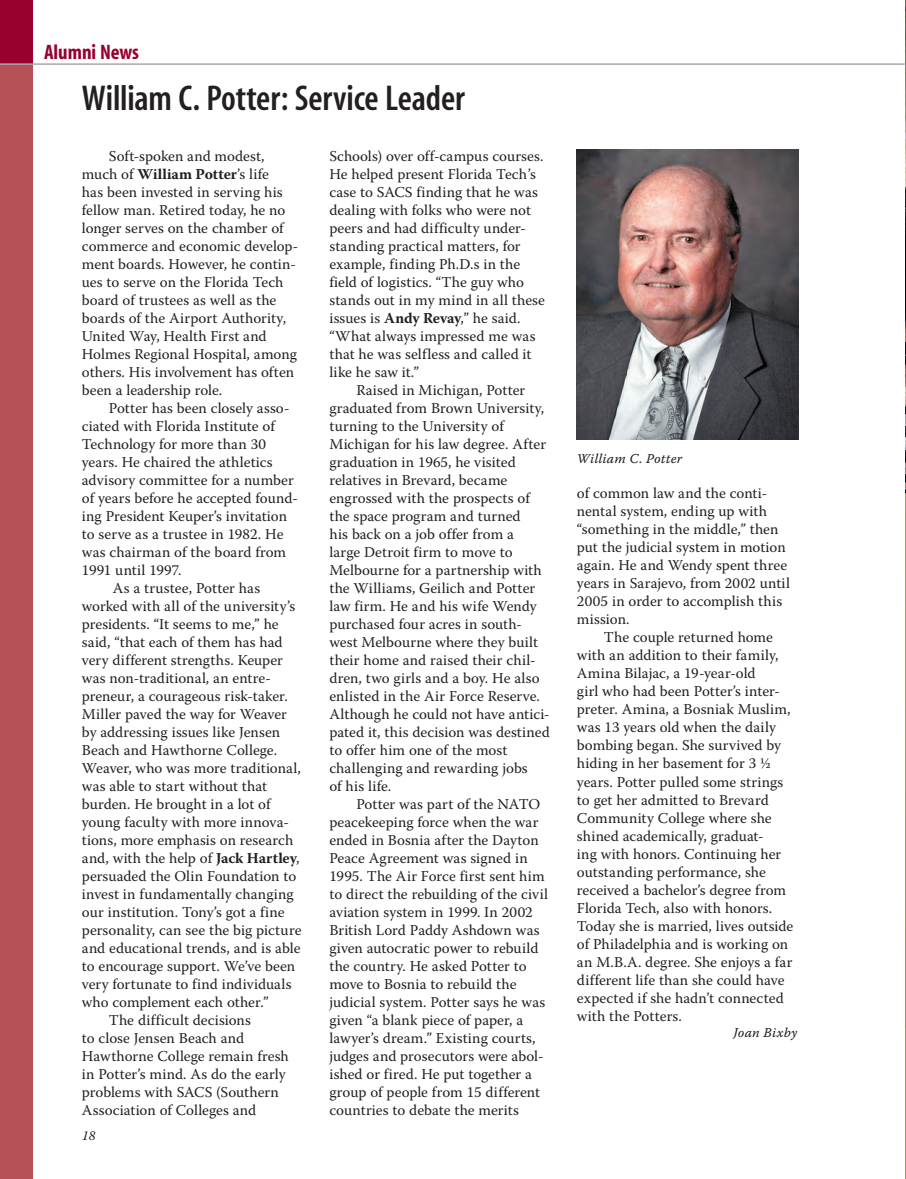
<style>
.page{position:relative;width:906px;height:1179px;background:#fff}
.page>*{position:absolute;margin:0;border:0;box-sizing:border-box;transform-origin:0 0}
.t1{font:600 condensed 36px "Myriad";letter-spacing:-.005em;color:#231f20}
.t2{font:700 condensed 21px "Myriad";color:#98012d}
.t3{font:15px/18px "Warnock Pro";letter-spacing:.005em;color:#231f20}
.t4{font:13.5px "Warnock Pro It Capt";letter-spacing:.01em;color:#231f20}
.t5{font:italic 13.5px "Warnock Pro";color:#231f20}
.s1{font-weight:700}
</style>
<div class="page">
<hr style="left:905px;top:1000px;width:1px;height:178px;background:#a29161">
<svg style="left:905px;top:492px;width:1px;height:535px"></svg>
<img style="left:905px;top:2px;width:1px;height:490px">
<div style="left:0;top:0;width:33px;height:1178px;background:#b45257"></div>
<div style="left:0;top:0;width:33px;height:64px;background:#98012d"></div>
<hr style="left:0;top:63px;width:906px;height:2px;background:#a8a9ad">
<img style="left:577px;top:149px;width:221px;height:291px">
<h2 class="t2" style="left:44px;top:41px;width:97px">Alumni News</h2>
<h1 class="t1" style="left:82px;top:80px;width:385px">William C. Potter: Service Leader</h1>
<p class="t3" style="left:329px;top:146px;width:217px">Schools) over off-campus courses.<br>He helped present Florida Tech’s case to SACS finding that he was dealing with folks who were not peers and had difficulty under&shy;standing practical matters, for example, finding Ph.D.s in the field of logistics. “The guy who stands out in my mind in all these issues is <span class="s1">Andy Revay</span>,” he said. “What always impressed me was that he was selfless and called it like he saw it.”</p>
<p class="t3" style="left:329px;top:380px;width:222px;text-indent:27px">Raised in Michigan, Potter graduated from Brown University, turning to the University of<br>Michigan for his law degree. After graduation in 1965, he visited relatives in Brevard, became engrossed with the prospects of the space program and turned<br>his back on a job offer from a<br>large Detroit firm to move to<br>Melbourne for a partnership with the Williams, Geilich and Potter law firm. He and his wife Wendy purchased four acres in south&shy;west Melbourne where they built their home and raised their chil&shy;dren, two girls and a boy. He also enlisted in the Air Force Reserve.<br>Although he could not have antici&shy;pated it, this decision was destined to offer him one of the most challenging and rewarding jobs<br>of his life.</p>
<p class="t3" style="left:329px;top:794px;width:220px;text-indent:27px">Potter was part of the NATO peacekeeping force when the war ended in Bosnia after the Dayton<br>Peace Agreement was signed in<br>1995. The Air Force first sent him to direct the rebuilding of the civil aviation system in 1999. In 2002<br>British Lord Paddy Ashdown was given autocratic power to rebuild the country. He asked Potter to move to Bosnia to rebuild the judicial system. Potter says he was given “a blank piece of paper, a lawyer’s dream.” Existing courts, judges and prosecutors were abol&shy;ished or fired. He put together a group of people from 15 different countries to debate the merits</p>
<p class="t3" style="left:82px;top:146px;width:218px;text-indent:27px">Soft-spoken and modest, much of <span class="s1">William Potter</span>’s life<br>has been invested in serving his fellow man. Retired today, he no longer serves on the chamber of commerce and economic develop&shy;ment boards. However, he contin&shy;ues to serve on the Florida Tech board of trustees as well as the boards of the Airport Authority,<br>United Way, Health First and<br>Holmes Regional Hospital, among others. His involvement has often been a leadership role.</p>
<p class="t3" style="left:109px;top:398px;width:182px">Potter has been closely asso-</p>
<p class="t3" style="left:82px;top:416px;width:194px">ciated with Florida Institute of</p>
<p class="t3" style="left:82px;top:434px;width:186px">Technology for more than 30</p>
<p class="t3" style="left:82px;top:452px;width:192px">years. He chaired the athletics</p>
<p class="t3" style="left:82px;top:470px;width:213px">advisory committee for a number</p>
<p class="t3" style="left:82px;top:488px;width:217px">of years before he accepted found-</p>
<p class="t3" style="left:82px;top:506px;width:207px">ing President Keuper’s invitation</p>
<p class="t3" style="left:82px;top:524px;width:203px">to serve as a trustee in 1982. He</p>
<p class="t3" style="left:82px;top:542px;width:206px">was chairman of the board from</p>
<p class="t3" style="left:82px;top:560px;width:101px">1991 until 1997.</p>
<p class="t3" style="left:113px;top:578px;width:149px">As a trustee, Potter has</p>
<p class="t3" style="left:82px;top:596px;width:215px">worked with all of the university’s</p>
<p class="t3" style="left:82px;top:614px;width:198px">presidents. “It seems to me,” he</p>
<p class="t3" style="left:82px;top:632px;width:202px">said, “that each of them has had</p>
<p class="t3" style="left:82px;top:650px;width:203px">very different strengths. Keuper</p>
<p class="t3" style="left:82px;top:668px;width:190px">was non-traditional, an entre-</p>
<p class="t3" style="left:82px;top:686px;width:208px">preneur, a courageous risk-taker.</p>
<p class="t3" style="left:82px;top:704px;width:207px">Miller paved the way for Weaver</p>
<p class="t3" style="left:82px;top:722px;width:200px">by addressing issues like Jensen</p>
<p class="t3" style="left:82px;top:740px;width:197px">Beach and Hawthorne College.</p>
<p class="t3" style="left:82px;top:758px;width:220px">Weaver, who was more traditional,</p>
<p class="t3" style="left:82px;top:776px;width:187px">was able to start without that</p>
<p class="t3" style="left:82px;top:794px;width:190px">burden. He brought in a lot of</p>
<p class="t3" style="left:82px;top:812px;width:208px">young faculty with more innova-</p>
<p class="t3" style="left:82px;top:830px;width:213px">tions, more emphasis on research</p>
<p class="t3" style="left:82px;top:848px;width:219px">and, with the help of <span class="s1">Jack Hartley</span>,</p>
<p class="t3" style="left:82px;top:866px;width:216px">persuaded the Olin Foundation to</p>
<p class="t3" style="left:82px;top:884px;width:213px">invest in fundamentally changing</p>
<p class="t3" style="left:82px;top:902px;width:204px">our institution. Tony’s got a fine</p>
<p class="t3" style="left:82px;top:920px;width:221px">personality, can see the big picture</p>
<p class="t3" style="left:82px;top:938px;width:220px">and educational trends, and is able</p>
<p class="t3" style="left:82px;top:956px;width:215px">to encourage support. We’ve been</p>
<p class="t3" style="left:82px;top:974px;width:211px">very fortunate to find individuals</p>
<p class="t3" style="left:82px;top:992px;width:188px">who complement each other.”</p>
<p class="t3" style="left:109px;top:1010px;width:144px">The difficult decisions</p>
<p class="t3" style="left:82px;top:1028px;width:164px">to close Jensen Beach and</p>
<p class="t3" style="left:82px;top:1046px;width:208px">Hawthorne College remain fresh</p>
<p class="t3" style="left:82px;top:1064px;width:205px">in Potter’s mind. As do the early</p>
<p class="t3" style="left:82px;top:1082px;width:198px">problems with SACS (Southern</p>
<p class="t3" style="left:82px;top:1100px;width:176px">Association of Colleges and</p>
<p class="t5" style="left:82px;top:1127px;width:15px">18</p>
<p class="t4" style="left:577px;top:450px;width:107px">William C. Potter</p>
<p class="t3" style="left:577px;top:484px;width:214px">of common law and the conti&shy;nental system, ending up with “something in the middle,” then put the judicial system in motion again. He and Wendy spent three years in Sarajevo, from 2002 until<br>2005 in order to accomplish this mission.</p>
<p class="t3" style="left:577px;top:628px;width:218px;text-indent:27px">The couple returned home with an addition to their family,<br>Amina Bilajac, a 19-year-old<br>girl who had been Potter’s inter&shy;preter. Amina, a Bosniak Muslim, was 13 years old when the daily bombing began. She survived by hiding in her basement for 3 ½ years. Potter pulled some strings to get her admitted to Brevard<br>Community College where she shined academically, graduat-<br>ing with honors. Continuing her outstanding performance, she received a bachelor’s degree from<br>Florida Tech, also with honors.<br>Today she is married, lives outside of Philadelphia and is working on an M.B.A. degree. She enjoys a far different life than she could have expected if she hadn’t connected with the Potters.</p>
<p class="t4" style="left:733px;top:1024px;width:66px">Joan Bixby</p>
</div>
